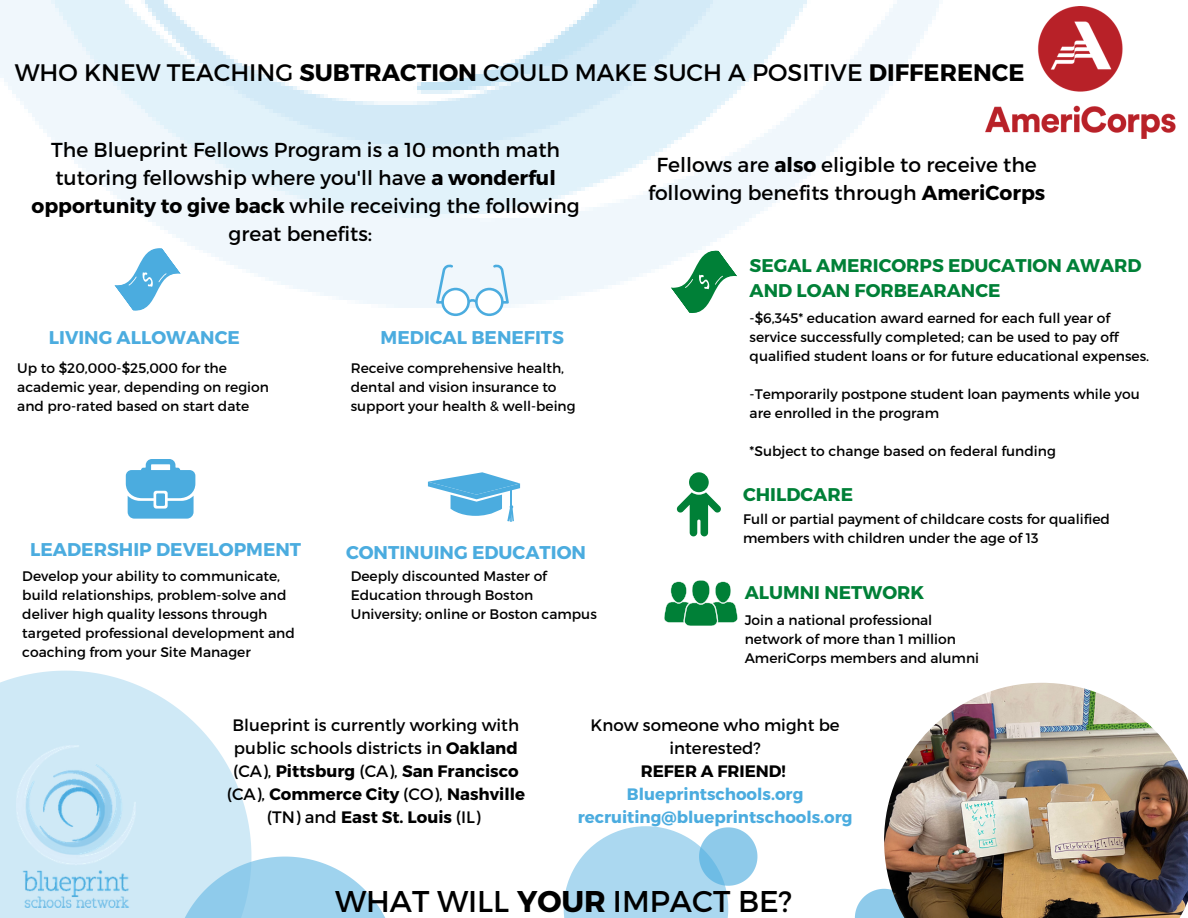
<style>
.page{position:relative;width:1188px;height:918px;background:#fff}
.page>*{position:absolute;margin:0;border:0;box-sizing:border-box;transform-origin:0 0}
.t1{font:30px "Montserrat";color:#000}
.t2{font:23.85px "Montserrat";color:#000}
.t3{font:20.25px/27.8px "Montserrat";color:#000;text-align:center}
.t4{font:700 18.45px "Montserrat";color:#4bacdf}
.t5{font:700 18.45px/25.3px "Montserrat";color:#008037}
.t6{font:16.5px/23px "Montserrat";color:#000;text-align:center}
.t7{font:700 16.5px "Montserrat";color:#4bacdf}
.t8{font:700 16.5px "Montserrat";color:#000}
.t9{font:13.8px/19px "Montserrat";color:#000}
.s1{font-weight:700}
</style>
<div class="page">
<svg style="left:0;top:671px;width:251px;height:247px;fill:#cfe9f6"></svg>
<svg style="left:172px;top:857px;width:213px;height:61px;background:#b2dbf1"></svg>
<svg style="left:564px;top:826px;width:193px;height:92px"></svg>
<svg style="left:855px;top:889px;width:29px;height:29px"></svg>
<img style="left:985px;top:6px;width:191px;height:132px">
<svg style="left:114px;top:233px;width:79px;height:78px"></svg>
<svg style="left:436px;top:264px;width:73px;height:52px"></svg>
<svg style="left:126px;top:459px;width:69px;height:60px"></svg>
<div style="left:156px;top:493px;width:9px;height:13px;background:#4bacdf"></div>
<svg style="left:428px;top:472px;width:92px;height:50px"></svg>
<hr style="left:510px;top:486px;width:2px;height:22px;background:#4bacdf">
<svg style="left:659px;top:236px;width:79px;height:77px"></svg>
<div style="left:689px;top:472px;width:20px;height:20px;background:#008037;border-radius:50%"></div>
<svg style="left:677px;top:492px;width:44px;height:44px"></svg>
<svg style="left:664px;top:580px;width:74px;height:46px"></svg>
<img style="left:16px;top:745px;width:120px;height:162px">
<img style="left:884px;top:683px;width:304px;height:235px">
<p class="t2" style="left:15px;top:57px;width:1011px">WHO KNEW TEACHING <span class="s1">SUBTRACTION</span> COULD MAKE SUCH A POSITIVE <span class="s1">DIFFERENCE</span></p>
<p class="t3" style="left:32px;top:135px;width:550px">The Blueprint Fellows Program is a 10 month math tutoring fellowship where you'll have <span class="s1">a wonderful opportunity to give back</span> while receiving the following great benefits:</p>
<p class="t4" style="left:49px;top:325px;width:192px">LIVING ALLOWANCE</p>
<p class="t9" style="left:17px;top:358px;width:253px">Up to $20,000-$25,000 for the academic year, depending on region and pro-rated based on start date</p>
<p class="t4" style="left:381px;top:325px;width:185px">MEDICAL BENEFITS</p>
<p class="t9" style="left:351px;top:358px;width:226px">Receive comprehensive health, dental and vision insurance to support your health &amp; well-being</p>
<p class="t4" style="left:30px;top:537px;width:273px">LEADERSHIP DEVELOPMENT</p>
<p class="t9" style="left:22px;top:566px;width:274px">Develop your ability to communicate, build relationships, problem-solve and deliver high quality lessons through targeted professional development and coaching from your Site Manager</p>
<p class="t4" style="left:346px;top:540px;width:242px">CONTINUING EDUCATION</p>
<p class="t9" style="left:351px;top:566px;width:248px">Deeply discounted Master of<br>Education through Boston<br>University; online or Boston campus</p>
<p class="t3" style="left:648px;top:150px;width:399px;line-height:28.2px">Fellows are <span class="s1">also</span> eligible to receive the following benefits through <span class="s1">AmeriCorps</span></p>
<p class="t5" style="left:750px;top:252px;width:394px">SEGAL AMERICORPS EDUCATION AWARD<br>AND LOAN FORBEARANCE</p>
<p class="t9" style="left:750px;top:308px;width:401px">-$6,345* education award earned for each full year of service successfully completed; can be used to pay off qualified student loans or for future educational expenses.</p>
<p class="t9" style="left:750px;top:384px;width:392px">-Temporarily postpone student loan payments while you are enrolled in the program</p>
<p class="t9" style="left:750px;top:441px;width:308px">*Subject to change based on federal funding</p>
<p class="t5" style="left:743px;top:481px;width:112px">CHILDCARE</p>
<p class="t9" style="left:743px;top:509px;width:368px">Full or partial payment of childcare costs for qualified members with children under the age of 13</p>
<p class="t5" style="left:745px;top:579px;width:181px">ALUMNI NETWORK</p>
<p class="t9" style="left:745px;top:610px;width:236px">Join a national professional network of more than 1 million<br>AmeriCorps members and alumni</p>
<p class="t6" style="left:227px;top:713px;width:300px">Blueprint is currently working with public schools districts in <span class="s1">Oakland </span>(CA), <span class="s1">Pittsburg</span> (CA), <span class="s1">San Francisco </span>(CA), <span class="s1">Commerce City</span> (CO), <span class="s1">Nashville </span>(TN) and <span class="s1">East St. Louis</span> (IL)</p>
<p class="t6" style="left:591px;top:713px;width:251px">Know someone who might be interested?</p>
<p class="t8" style="left:641px;top:761px;width:147px">REFER A FRIEND!</p>
<p class="t7" style="left:627px;top:784px;width:178px">Blueprintschools.org</p>
<p class="t7" style="left:578px;top:807px;width:276px">recruiting@blueprintschools.org</p>
<p class="t1" style="left:335px;top:882px;width:459px">WHAT WILL <span class="s1">YOUR</span> IMPACT BE?</p>
</div>
